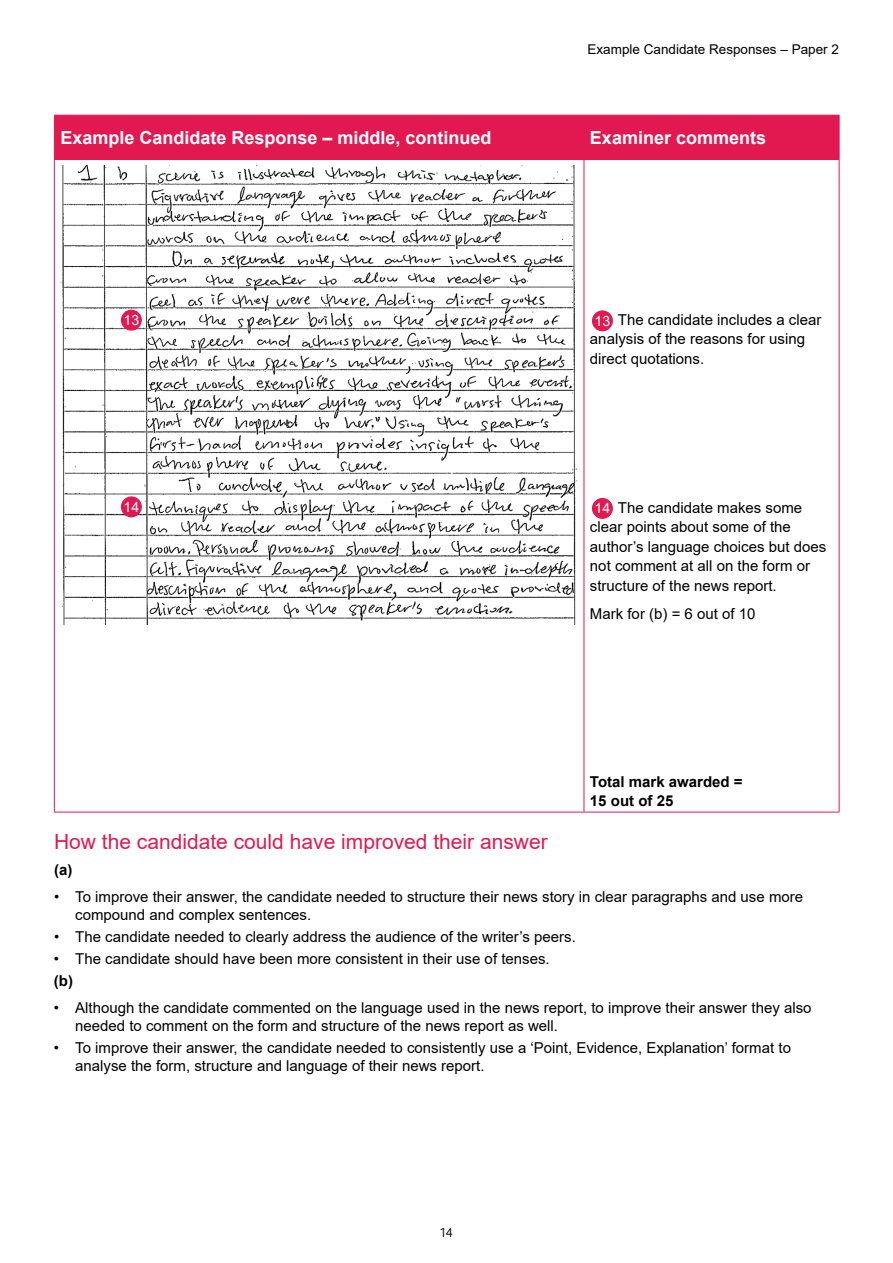
<style>
.page{position:relative;width:893px;height:1263px;background:#fff}
.page>*{position:absolute;margin:0;border:0;box-sizing:border-box;transform-origin:0 0}
.t1{font:21px "Arial";color:#e21951}
.t2{font:700 18px "Arial";color:#fff}
.t3{font:15px/19.5px "Arial";color:#000}
.t4{font:700 15px/19.5px "Arial";color:#000}
.t5{font:14.25px "Arial";color:#fff}
.t6{font:13.5px "Arial";color:#000}
.t7{font:300 13.5px "Bliss Pro";color:#000}
.s1{font-size:14.25px;color:#fff}
</style>
<div class="page">
<div style="left:55px;top:116px;width:784px;height:43px;background:#e21951"></div>
<hr style="left:54px;top:116px;width:1px;height:43px;background:#e21951">
<hr style="left:54px;top:115px;width:530px;height:1px;background:#e21951">
<hr style="left:584px;top:115px;width:255px;height:1px;background:#e21951">
<hr style="left:584px;top:116px;width:1px;height:43px;background:#e21951">
<hr style="left:839px;top:116px;width:1px;height:43px;background:#e21951">
<hr style="left:54px;top:159px;width:530px;height:1px;background:#e21951">
<hr style="left:584px;top:159px;width:255px;height:1px;background:#e21951">
<hr style="left:54px;top:160px;width:1px;height:652px;background:#e21951">
<hr style="left:584px;top:160px;width:1px;height:652px;background:#e21951">
<hr style="left:839px;top:160px;width:1px;height:652px;background:#e21951">
<hr style="left:54px;top:812px;width:530px;height:1px;background:#e21951">
<hr style="left:584px;top:812px;width:255px;height:1px;background:#e21951">
<img style="left:60px;top:165px;width:517px;height:459px">
<div style="left:593px;top:311px;width:19px;height:20px;background:#e21951;border-radius:50%"></div>
<div style="left:592px;top:310px;width:21px;height:21px;border:1px solid #e21951;border-radius:50%"></div>
<div style="left:593px;top:499px;width:19px;height:19px;background:#e21951;border-radius:50%"></div>
<div style="left:592px;top:498px;width:21px;height:21px;border:1px solid #e21951;border-radius:50%"></div>
<div style="left:122px;top:310px;width:19px;height:20px;background:#e21951;border-radius:50%"></div>
<div style="left:121px;top:310px;width:21px;height:21px;border:1px solid #e21951;border-radius:50%"></div>
<div style="left:122px;top:497px;width:19px;height:20px;background:#e21951;border-radius:50%"></div>
<div style="left:121px;top:496px;width:21px;height:21px;border:1px solid #e21951;border-radius:50%"></div>
<p class="t6" style="left:588px;top:40px;width:253px">Example Candidate Responses – Paper 2</p>
<p class="t2" style="left:60px;top:125px;width:433px">Example Candidate Response – middle, continued</p>
<p class="t2" style="left:590px;top:125px;width:178px">Examiner comments</p>
<p class="t5" style="left:123px;top:310px;width:17px">13</p>
<p class="t5" style="left:123px;top:497px;width:17px">14</p>
<p class="t3" style="left:590px;top:310px;width:233px;text-indent:5px"><span class="s1">13</span> The candidate includes a clear analysis of the reasons for using direct quotations.</p>
<p class="t3" style="left:590px;top:497px;width:238px;text-indent:5px"><span class="s1">14</span> The candidate makes some clear points about some of the author’s language choices but does not comment at all on the form or structure of the news report.</p>
<p class="t3" style="left:590px;top:603px;width:167px">Mark for (b) = 6 out of 10</p>
<p class="t4" style="left:590px;top:772px;width:154px">Total mark awarded =<br>15 out of 25</p>
<h1 class="t1" style="left:54px;top:827px;width:495px">How the candidate could have improved their answer</h1>
<p class="t4" style="left:54px;top:860px;width:20px">(a)</p>
<p class="t3" style="left:75px;top:887px;width:729px;line-height:18px;text-indent:-21px">• To improve their answer, the candidate needed to structure their news story in clear paragraphs and use more compound and complex sentences.</p>
<p class="t3" style="left:54px;top:927px;width:523px">• The candidate needed to clearly address the audience of the writer’s peers.</p>
<p class="t3" style="left:54px;top:949px;width:497px">• The candidate should have been more consistent in their use of tenses.</p>
<p class="t4" style="left:54px;top:971px;width:21px">(b)</p>
<p class="t3" style="left:75px;top:998px;width:738px;line-height:18px;text-indent:-21px">• Although the candidate commented on the language used in the news report, to improve their answer they also needed to comment on the form and structure of the news report as well.</p>
<p class="t3" style="left:75px;top:1039px;width:717px;line-height:18px;text-indent:-21px">• To improve their answer, the candidate needed to consistently use a ‘Point, Evidence, Explanation’ format to analyse the form, structure and language of their news report.</p>
<p class="t7" style="left:440px;top:1224px;width:14px">14</p>
</div>
